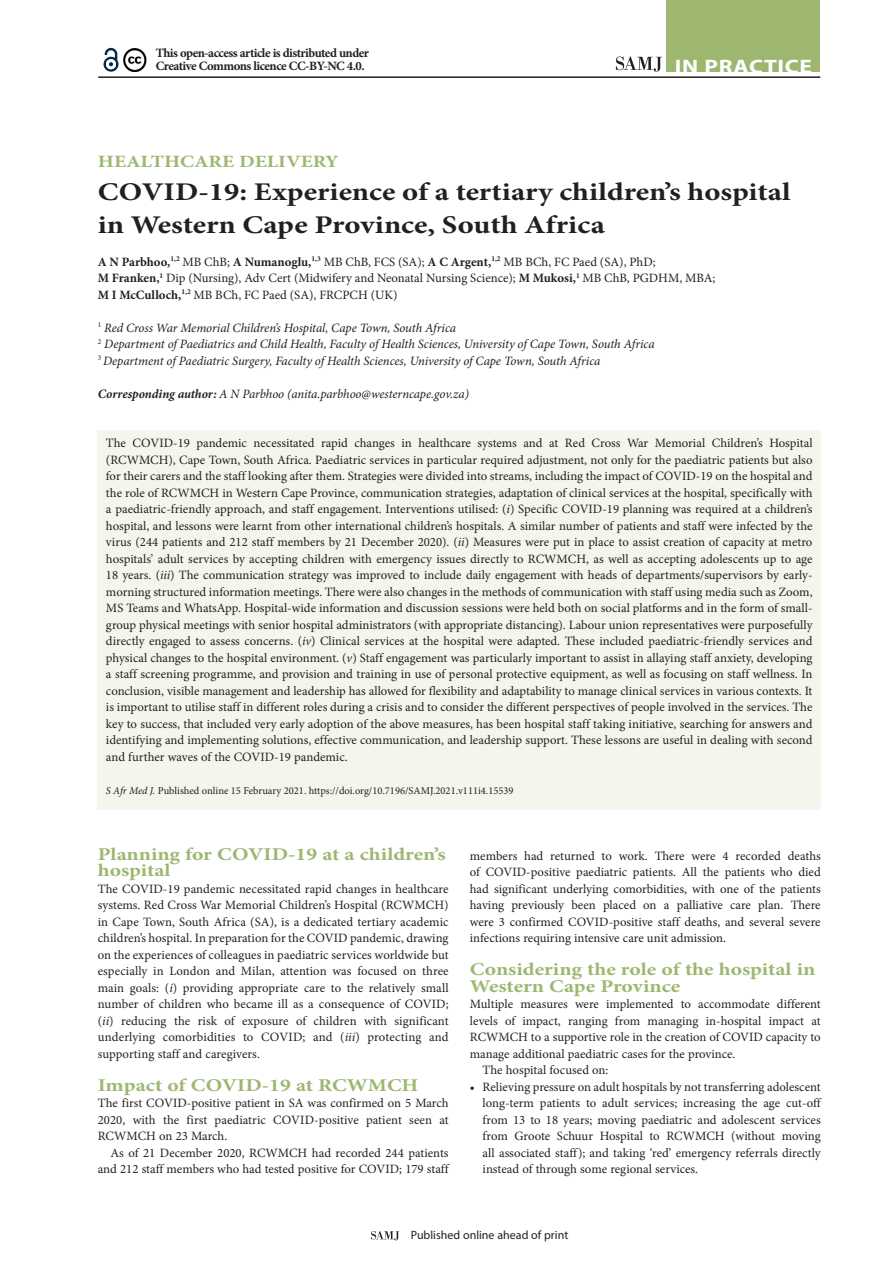
<style>
.page{position:relative;width:893px;height:1263px;background:#fff}
.page>*{position:absolute;margin:0;border:0;box-sizing:border-box;transform-origin:0 0}
.A_HEAD{font:700 25.5px/33px "Minion Pro";color:#231f20;scale:1.2 1}
.t1{font:700 19.5px "Myriad Pro";letter-spacing:.03em;color:#fff;scale:1.2 1}
.B_HEAD{font:700 18px/16.5px "Minion Pro";color:#9db771;scale:1.2 1}
.AA_HEAD{font:700 17.25px "Minion Pro";color:#9db771;scale:1.2 1}
.BODY_TEXT_1ST_PARAGR{font:12.75px/16.5px "Minion Pro";color:#231f20;text-align:justify}
.BODY_TEXT_INDENT{font:12.75px/16.5px "Minion Pro";color:#231f20;text-align:right}
.AUTHORS_DETAILS{font:italic 12.75px "Minion Pro";letter-spacing:-.005em;color:#231f20}
.AUTHORS_NAME{font:12.75px/16.5px "Minion Pro";color:#231f20}
.BODY_TEXT_1ST_PARAGR-2{font:700 12.75px/13.5px "Minion Pro";letter-spacing:-.04em;color:#231f20}
.CORRESPONDING_AUTHOR{font:italic 12.75px "Minion Pro";letter-spacing:-.01em;color:#231f20}
.t2{font:12px "Myriad Pro";color:#231f20}
.CITELINE{font:10.5px "Minion Pro";color:#231f20}
.s1{font-weight:700}
.s2{font-style:italic}
</style>
<div class="page">
<svg style="left:371px;top:1231px;width:28px;height:9px"></svg>
<hr style="left:98px;top:76px;width:722px;height:2px;background:#231f20">
<div style="left:667px;top:0;width:153px;height:72px;background:#9db771"></div>
<svg style="left:616px;top:57px;width:46px;height:15px"></svg>
<svg style="left:103px;top:47px;width:16px;height:25px"></svg>
<img style="left:123px;top:48px;width:24px;height:23px">
<div style="left:97px;top:431px;width:724px;height:379px;background:#f3f6ed"></div>
<p class="BODY_TEXT_1ST_PARAGR-2" style="left:156px;top:46px;width:215px">This open-access article is distributed under<br>Creative Commons licence CC-BY-NC 4.0.</p>
<h2 class="t1" style="left:675px;top:54px;width:116px">IN PRACTICE</h2>
<h5 class="AA_HEAD" style="left:98px;top:149px;width:202px">HEALTHCARE DELIVERY</h5>
<h1 class="A_HEAD" style="left:98px;top:175px;width:579px">COVID-19: Experience of a tertiary children’s hospital in Western Cape Province, South Africa</h1>
<p class="AUTHORS_NAME" style="left:98px;top:253px;width:619px"><span class="s1">A N Parbhoo,</span><sup>1,2</sup> MB ChB; <span class="s1">A Numanoglu,</span><sup>1,3</sup> MB ChB, FCS (SA); <span class="s1">A C Argent,</span><sup>1,2</sup> MB BCh, FC Paed (SA), PhD;<br><span class="s1">M Franken,</span><sup>1</sup> Dip (Nursing), Adv Cert (Midwifery and Neonatal Nursing Science); <span class="s1">M Mukosi,</span><sup>1</sup> MB ChB, PGDHM, MBA;<br><span class="s1">M I McCulloch,</span><sup>1,2</sup> MB BCh, FC Paed (SA), FRCPCH (UK)</p>
<p class="AUTHORS_DETAILS" style="left:98px;top:319px;width:360px"><sup>1</sup> Red Cross War Memorial Children’s Hospital, Cape Town, South Africa</p>
<p class="AUTHORS_DETAILS" style="left:98px;top:335px;width:558px"><sup>2</sup> Department of Paediatrics and Child Health, Faculty of Health Sciences, University of Cape Town, South Africa</p>
<p class="AUTHORS_DETAILS" style="left:98px;top:352px;width:504px"><sup>3</sup> Department of Paediatric Surgery, Faculty of Health Sciences, University of Cape Town, South Africa</p>
<p class="CORRESPONDING_AUTHOR" style="left:98px;top:385px;width:373px"><span class="s1">Corresponding author:</span> A N Parbhoo (anita.parbhoo@westerncape.gov.za)</p>
<p class="BODY_TEXT_1ST_PARAGR" style="left:106px;top:435px;width:708px">The COVID-19 pandemic necessitated rapid changes in healthcare systems and at Red Cross War Memorial Children’s Hospital (RCWMCH), Cape Town, South Africa. Paediatric services in particular required adjustment, not only for the paediatric patients but also for their carers and the staff looking after them. Strategies were divided into streams, including the impact of COVID-19 on the hospital and the role of RCWMCH in Western Cape Province, communication strategies, adaptation of clinical services at the hospital, specifically with a paediatric-friendly approach, and staff engagement. Interventions utilised: (<span class="s2">i</span>) Specific COVID-19 planning was required at a children’s hospital, and lessons were learnt from other international children’s hospitals. A similar number of patients and staff were infected by the virus (244 patients and 212 staff members by 21 December 2020). (<span class="s2">ii</span>) Measures were put in place to assist creation of capacity at metro hospitals’ adult services by accepting children with emergency issues directly to RCWMCH, as well as accepting adolescents up to age 18 years. (<span class="s2">iii</span>) The communication strategy was improved to include daily engagement with heads of departments/supervisors by early&shy;morning structured information meetings. There were also changes in the methods of communication with staff using media such as Zoom, MS Teams and WhatsApp. Hospital-wide information and discussion sessions were held both on social platforms and in the form of small&shy;group physical meetings with senior hospital administrators (with appropriate distancing). Labour union representatives were purposefully directly engaged to assess concerns. (<span class="s2">iv</span>) Clinical services at the hospital were adapted. These included paediatric-friendly services and physical changes to the hospital environment. (<span class="s2">v</span>) Staff engagement was particularly important to assist in allaying staff anxiety, developing a staff screening programme, and provision and training in use of personal protective equipment, as well as focusing on staff wellness. In conclusion, visible management and leadership has allowed for flexibility and adaptability to manage clinical services in various contexts. It is important to utilise staff in different roles during a crisis and to consider the different perspectives of people involved in the services. The key to success, that included very early adoption of the above measures, has been hospital staff taking initiative, searching for answers and identifying and implementing solutions, effective communication, and leadership support. These lessons are useful in dealing with second and further waves of the COVID-19 pandemic.</p>
<p class="CITELINE" style="left:106px;top:783px;width:409px"><span class="s2">S Afr Med J.</span> Published online 15 February 2021. https://doi.org/10.7196/SAMJ.2021.v111i4.15539</p>
<h2 class="B_HEAD" style="left:98px;top:845px;width:291px">Planning for COVID-19 at a children’s hospital</h2>
<p class="BODY_TEXT_1ST_PARAGR" style="left:98px;top:880px;width:352px">The COVID-19 pandemic necessitated rapid changes in healthcare systems. Red Cross War Memorial Children’s Hospital (RCWMCH) in Cape Town, South Africa (SA), is a dedicated tertiary academic children’s hospital. In preparation for the COVID pandemic, drawing on the experiences of colleagues in paediatric services worldwide but especially in London and Milan, attention was focused on three main goals: (<span class="s2">i</span>) providing appropriate care to the relatively small number of children who became ill as a consequence of COVID; (<span class="s2">ii</span>) reducing the risk of exposure of children with significant underlying comorbidities to COVID; and (<span class="s2">iii</span>) protecting and supporting staff and caregivers.</p>
<h2 class="B_HEAD" style="left:98px;top:1076px;width:269px">Impact of COVID-19 at RCWMCH</h2>
<p class="BODY_TEXT_1ST_PARAGR" style="left:98px;top:1095px;width:352px">The first COVID-positive patient in SA was confirmed on 5 March 2020, with the first paediatric COVID-positive patient seen at RCWMCH on 23 March.</p>
<p class="BODY_TEXT_INDENT" style="left:98px;top:1144px;width:352px">As of 21 December 2020, RCWMCH had recorded 244 patients and 212 staff members who had tested positive for COVID; 179 staff</p>
<p class="BODY_TEXT_INDENT" style="left:470px;top:847px;width:352px;text-align:justify">members had returned to work. There were 4 recorded deaths of COVID-positive paediatric patients. All the patients who died had significant underlying comorbidities, with one of the patients having previously been placed on a palliative care plan. There were 3 confirmed COVID-positive staff deaths, and several severe infections requiring intensive care unit admission.</p>
<h2 class="B_HEAD" style="left:470px;top:961px;width:289px">Considering the role of the hospital in<br>Western Cape Province</h2>
<p class="BODY_TEXT_1ST_PARAGR" style="left:470px;top:996px;width:352px">Multiple measures were implemented to accommodate different levels of impact, ranging from managing in-hospital impact at RCWMCH to a supportive role in the creation of COVID capacity to manage additional paediatric cases for the province.</p>
<p class="BODY_TEXT_INDENT" style="left:483px;top:1062px;width:127px">The hospital focused on:</p>
<p class="BODY_TEXT_1ST_PARAGR" style="left:483px;top:1078px;width:340px;text-indent:-13px">• Relieving pressure on adult hospitals by not transferring adolescent long-term patients to adult services; increasing the age cut-off from 13 to 18 years; moving paediatric and adolescent services from Groote Schuur Hospital to RCWMCH (without moving all associated staff); and taking ‘red’ emergency referrals directly instead of through some regional services.</p>
<p class="t2" style="left:411px;top:1228px;width:159px">Published online ahead of print</p>
</div>
